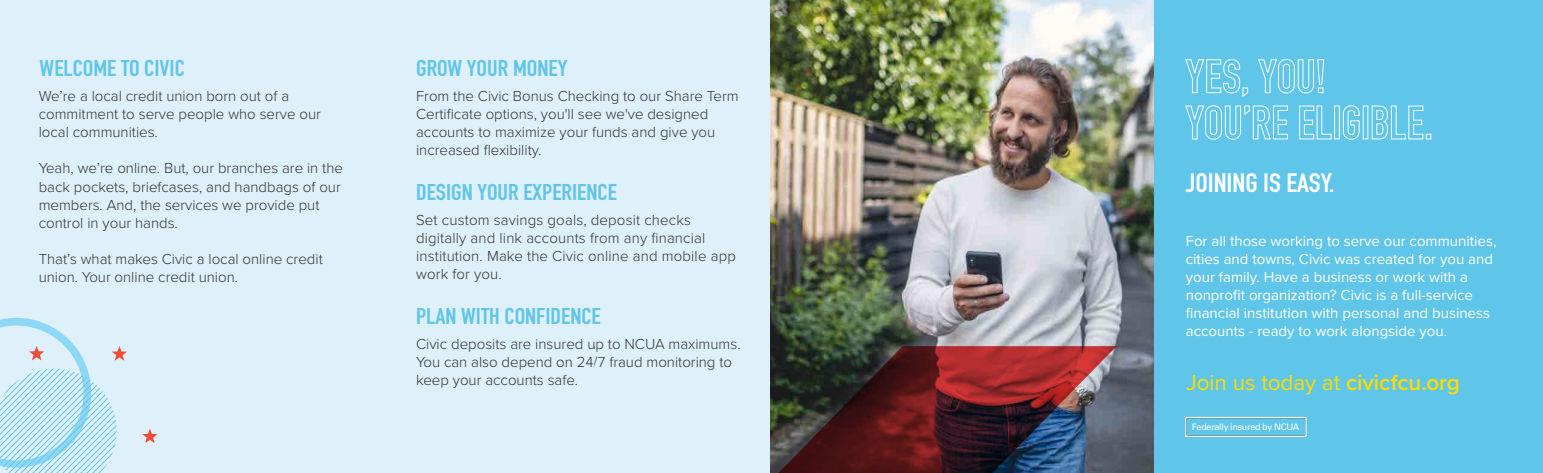
<style>
.page{position:relative;width:1543px;height:473px;background:#fff}
.page>*{position:absolute;margin:0;border:0;box-sizing:border-box;transform-origin:0 0}
.t1{font:700 26.25px "DIN Condensed";color:#fff;scale:1.11 1}
.t2{font:700 22.5px "DIN Condensed";color:#5fc5e9;scale:1.11 1}
.t3{font:22.5px "Proxima Nova";letter-spacing:-.005em;color:#fedd00}
.t4{font:300 15px/18px "Proxima Nova";color:#333434}
.t5{font:15px/18px "Proxima Nova";color:#fff}
.t6{font:9px "Univers LT Pro 55 Roman";letter-spacing:-.025em;color:#fff}
.s1{font-weight:600}
</style>
<div class="page">
<div style="left:0;top:0;width:1151px;height:472px;background:#def0fa"></div>
<div style="left:1152px;top:0;width:390px;height:472px;background:#5fc5e9"></div>
<svg style="left:142px;top:428px;width:15px;height:15px"></svg>
<svg style="left:0;top:318px;width:127px;height:154px"></svg>
<svg style="left:1185px;top:59px;width:63px;height:38px"></svg>
<svg style="left:1258px;top:59px;width:66px;height:35px"></svg>
<svg style="left:1185px;top:105px;width:103px;height:35px"></svg>
<svg style="left:1299px;top:105px;width:32px;height:35px"></svg>
<div style="left:1333px;top:105px;width:6px;height:34px;border:1px solid #fff"></div>
<svg style="left:1342px;top:105px;width:17px;height:35px"></svg>
<div style="left:1362px;top:105px;width:6px;height:34px;border:1px solid #fff"></div>
<svg style="left:1371px;top:105px;width:60px;height:35px"></svg>
<img style="left:770px;top:0;width:383px;height:472px">
<img style="left:770px;top:346px;width:346px;height:126px">
<div style="left:1185px;top:416px;width:121px;height:21px;border:1px solid #fff"></div>
<h2 class="t2" style="left:40px;top:53px;width:132px">WELCOME TO CIVIC</h2>
<p class="t4" style="left:39px;top:86px;width:284px">We’re a local credit union born out of a commitment to serve people who serve our local communities.</p>
<p class="t4" style="left:39px;top:158px;width:306px">Yeah, we’re online. But, our branches are in the back pockets, briefcases, and handbags of our members. And, the services we provide put control in your hands.</p>
<p class="t4" style="left:39px;top:248px;width:285px">That’s what makes Civic a local online credit union. Your online credit union.</p>
<h2 class="t2" style="left:416px;top:53px;width:138px">GROW YOUR MONEY</h2>
<p class="t4" style="left:416px;top:86px;width:324px">From the Civic Bonus Checking to our Share Term Certificate options, you'll see we've designed accounts to maximize your funds and give you increased flexibility.</p>
<h2 class="t2" style="left:416px;top:177px;width:182px">DESIGN YOUR EXPERIENCE</h2>
<p class="t4" style="left:416px;top:210px;width:321px">Set custom savings goals, deposit checks digitally and link accounts from any financial institution. Make the Civic online and mobile app work for you.</p>
<h2 class="t2" style="left:416px;top:301px;width:168px">PLAN WITH CONFIDENCE</h2>
<p class="t4" style="left:416px;top:334px;width:326px">Civic deposits are insured up to NCUA maximums.<br>You can also depend on 24/7 fraud monitoring to keep your accounts safe.</p>
<h1 class="t1" style="left:1185px;top:164px;width:136px">JOINING IS EASY.</h1>
<p class="t5" style="left:1185px;top:231px;width:312px">For all those working to serve our communities, cities and towns, Civic was created for you and your family. Have a business or work with a nonprofit organization? Civic is a full-service financial institution with personal and business accounts - ready to work alongside you.</p>
<h2 class="t3" style="left:1186px;top:365px;width:275px">Join us today at <span class="s1">civicfcu.org</span></h2>
<p class="t6" style="left:1191px;top:420px;width:109px">Federally insured by NCUA</p>
</div>
